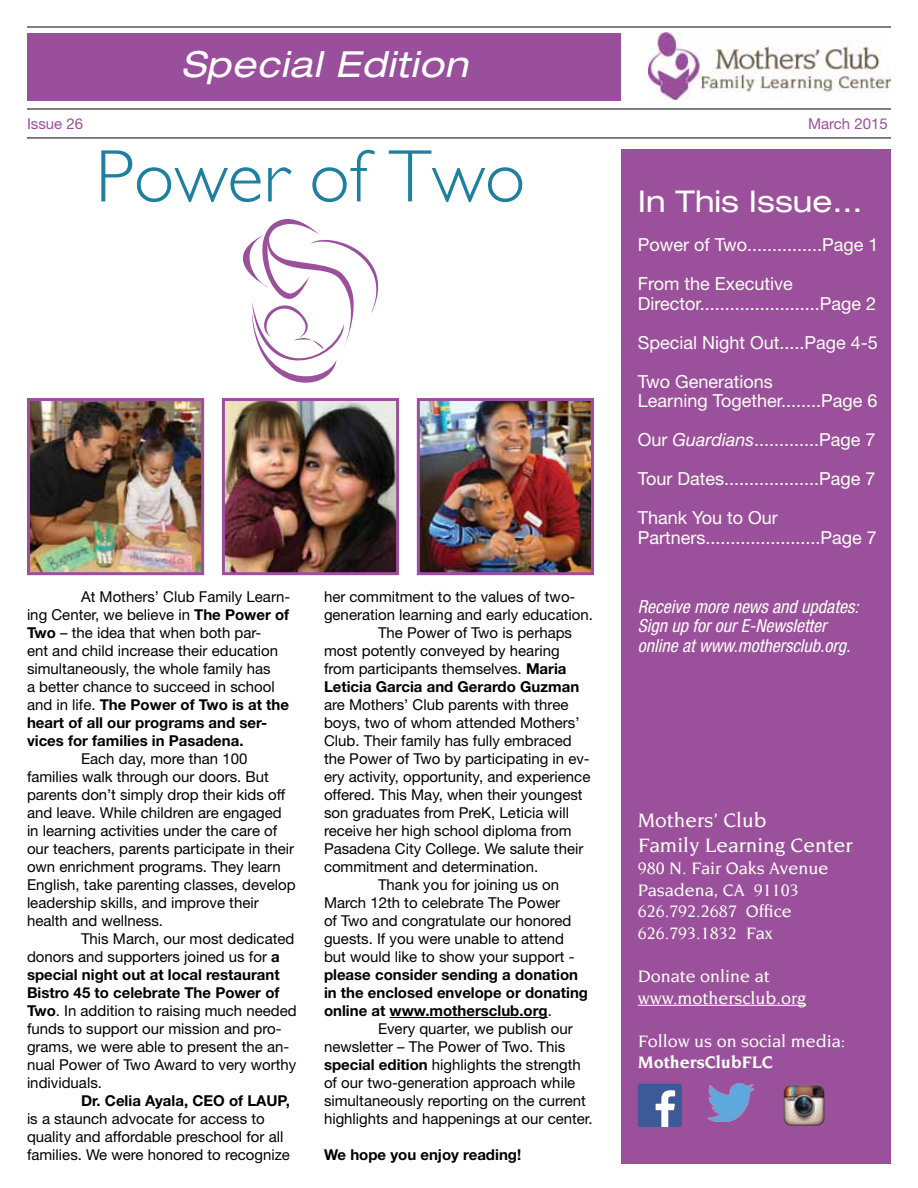
<style>
.page{position:relative;width:918px;height:1188px;background:#fff}
.page>*{position:absolute;margin:0;border:0;box-sizing:border-box;transform-origin:0 0}
.t1{font:300 75px "Gill Sans";color:#1e809e}
.t2{font:italic expanded 36px "Helvetica Neue";letter-spacing:.025em;color:#fff}
.t3{font:expanded 30px "Helvetica Neue";color:#fffff9}
.t4{font:500 21px/25.2px "Novarese";color:#fffff9}
.t5{font:18px/39px "Helvetica Neue";color:#fffff9;text-align:justify}
.t6{font:500 18px/21.6px "Novarese";color:#fffff9}
.t7{font:italic condensed 18px/19.5px "Helvetica Neue";color:#fffff9}
.t8{font:700 18px "Novarese";color:#fffff9}
.t9{font:15px/18px "Helvetica Neue";color:#000}
.t10{font:700 15px/18px "Helvetica Neue";color:#000}
.t11{font:15px "Helvetica Neue";color:#994f9b}
.s1{font-weight:700}
.s2{font-weight:400}
.s3{font-style:italic}
</style>
<div class="page">
<hr style="left:27px;top:27px;width:864px;height:1px;background:#000">
<hr style="left:27px;top:109px;width:864px;height:1px;background:#000">
<hr style="left:27px;top:138px;width:864px;height:1px;background:#000">
<div style="left:27px;top:33px;width:594px;height:68px;background:#994f9b"></div>
<div style="left:621px;top:149px;width:270px;height:1014px;background:#9b509b"></div>
<hr style="left:638px;top:1005px;width:168px;height:1px;background:#fffff9">
<img style="left:649px;top:33px;width:242px;height:67px">
<svg style="left:243px;top:219px;width:136px;height:164px"></svg>
<img style="left:31px;top:402px;width:169px;height:169px">
<div style="left:27px;top:398px;width:177px;height:177px;border:3px solid #9b509b"></div>
<img style="left:226px;top:402px;width:169px;height:169px">
<div style="left:222px;top:398px;width:177px;height:177px;border:3px solid #9b509b"></div>
<img style="left:421px;top:402px;width:169px;height:169px">
<div style="left:417px;top:398px;width:177px;height:177px;border:3px solid #9b509b"></div>
<hr style="left:390px;top:1017px;width:158px;height:1px;background:#000">
<div style="left:638px;top:1084px;width:44px;height:43px;background:#3d5a98;border-radius:2px"></div>
<svg style="left:656px;top:1090px;width:19px;height:37px"></svg>
<img style="left:707px;top:1084px;width:47px;height:38px">
<img style="left:783px;top:1085px;width:42px;height:41px">
<h2 class="t2" style="left:181px;top:42px;width:288px">Special Edition</h2>
<p class="t11" style="left:27px;top:114px;width:58px">Issue 26</p>
<p class="t11" style="left:808px;top:114px;width:81px">March 2015</p>
<h1 class="t1" style="left:96px;top:134px;width:431px">Power of Two</h1>
<p class="t9" style="left:27px;top:587px;width:265px;text-indent:54px">At Mothers’ Club Family Learn&shy;ing Center, we believe in <span class="s1">The Power of Two</span> – the idea that when both par-<br>ent and child increase their education simultaneously, the whole family has<br>a better chance to succeed in school and in life. <span class="s1">The Power of Two is at the heart of all our programs and ser&shy;vices for families in Pasadena.</span></p>
<p class="t9" style="left:27px;top:749px;width:270px;text-indent:54px">Each day, more than 100 families walk through our doors. But parents don’t simply drop their kids off and leave. While children are engaged in learning activities under the care of our teachers, parents participate in their own enrichment programs. They learn English, take parenting classes, develop leadership skills, and improve their health and wellness.</p>
<p class="t9" style="left:27px;top:929px;width:271px;text-indent:54px">This March, our most dedicated donors and supporters joined us for <span class="s1">a special night out at local restaurant Bistro 45 to celebrate The Power of Two</span>. In addition to raising much needed funds to support our mission and pro&shy;grams, we were able to present the an&shy;nual Power of Two Award to very worthy individuals.</p>
<p class="t10" style="left:81px;top:1091px;width:210px">Dr. Celia Ayala, CEO of LAUP,</p>
<p class="t9" style="left:27px;top:1109px;width:265px">is a staunch advocate for access to quality and affordable preschool for all families. We were honored to recognize</p>
<p class="t9" style="left:324px;top:587px;width:253px">her commitment to the values of two-</p>
<p class="t9" style="left:324px;top:605px;width:270px">generation learning and early education.</p>
<p class="t9" style="left:378px;top:623px;width:196px">The Power of Two is perhaps</p>
<p class="t9" style="left:324px;top:641px;width:237px">most potently conveyed by hearing</p>
<p class="t9" style="left:324px;top:659px;width:244px">from participants themselves. <span class="s1">Maria</span></p>
<p class="t10" style="left:324px;top:677px;width:257px">Leticia Garcia and Gerardo Guzman</p>
<p class="t9" style="left:324px;top:695px;width:246px">are Mothers’ Club parents with three</p>
<p class="t9" style="left:324px;top:713px;width:257px">boys, two of whom attended Mothers’</p>
<p class="t9" style="left:324px;top:731px;width:249px">Club. Their family has fully embraced</p>
<p class="t9" style="left:324px;top:749px;width:267px">the Power of Two by participating in ev-</p>
<p class="t9" style="left:324px;top:767px;width:268px">ery activity, opportunity, and experience</p>
<p class="t9" style="left:324px;top:785px;width:260px">offered. This May, when their youngest</p>
<p class="t9" style="left:324px;top:803px;width:247px">son graduates from PreK, Leticia will</p>
<p class="t9" style="left:324px;top:821px;width:249px">receive her high school diploma from</p>
<p class="t9" style="left:324px;top:839px;width:261px">Pasadena City College. We salute their</p>
<p class="t9" style="left:324px;top:857px;width:216px">commitment and determination.</p>
<p class="t9" style="left:378px;top:875px;width:183px">Thank you for joining us on</p>
<p class="t9" style="left:324px;top:893px;width:238px">March 12th to celebrate The Power</p>
<p class="t9" style="left:324px;top:911px;width:249px">of Two and congratulate our honored</p>
<p class="t9" style="left:324px;top:929px;width:242px">guests. If you were unable to attend</p>
<p class="t9" style="left:324px;top:947px;width:252px">but would like to show your support -</p>
<p class="t10" style="left:324px;top:965px;width:266px">please consider sending a donation in the enclosed envelope or donating online at www.mothersclub.org<span class="s2">.</span></p>
<p class="t9" style="left:324px;top:1019px;width:270px;text-indent:54px">Every quarter, we publish our newsletter – The Power of Two. This <span class="s1">special edition</span> highlights the strength of our two-generation approach while simultaneously reporting on the current highlights and happenings at our center.</p>
<p class="t10" style="left:324px;top:1145px;width:199px">We hope you enjoy reading!</p>
<h3 class="t3" style="left:638px;top:184px;width:226px">In This Issue...</h3>
<p class="t5" style="left:638px;top:225px;width:242px">Power of Two...............Page 1<br>From the Executive</p>
<p class="t5" style="left:638px;top:284px;width:242px">Director........................Page 2<br>Special Night Out.....Page 4-5<br>Two Generations</p>
<p class="t5" style="left:638px;top:381px;width:241px">Learning Together........Page 6<br>Our <span class="s3">Guardians</span>.............Page 7<br>Tour Dates...................Page 7<br>Thank You to Our</p>
<p class="t5" style="left:638px;top:518px;width:241px">Partners.......................Page 7</p>
<p class="t7" style="left:638px;top:597px;width:223px">Receive more news and updates:<br>Sign up for our E-Newsletter online at www.mothersclub.org.</p>
<h3 class="t4" style="left:638px;top:808px;width:216px">Mothers’ Club<br>Family Learning Center</h3>
<p class="t6" style="left:638px;top:857px;width:192px">980 N. Fair Oaks Avenue<br>Pasadena, CA 91103<br>626.792.2687 Office<br>626.793.1832 Fax</p>
<p class="t6" style="left:638px;top:965px;width:170px">Donate online at www.mothersclub.org</p>
<p class="t6" style="left:638px;top:1030px;width:209px">Follow us on social media:</p>
<p class="t8" style="left:638px;top:1052px;width:137px">MothersClubFLC</p>
</div>
